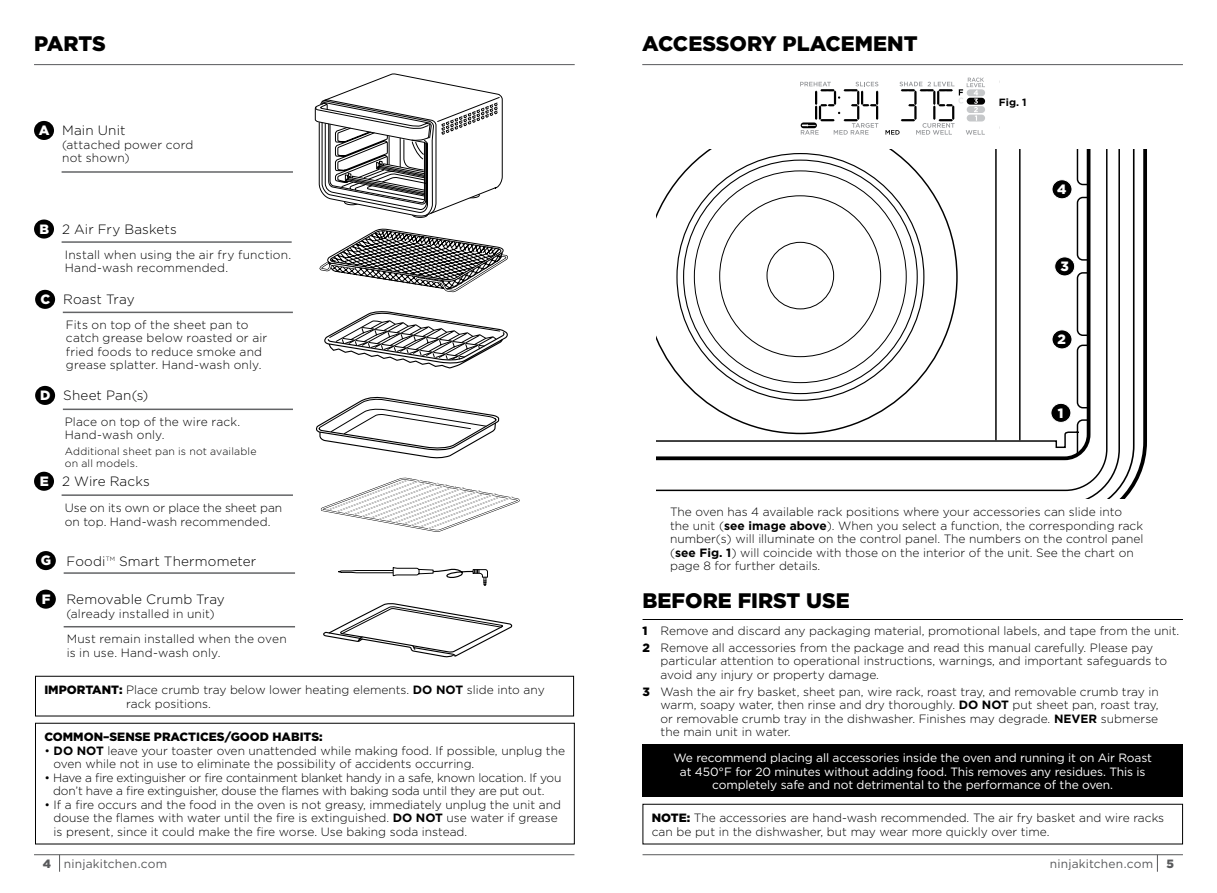
<style>
.page{position:relative;width:1217px;height:893px;background:#fff}
.page>*{position:absolute;margin:0;border:0;box-sizing:border-box;transform-origin:0 0}
.t1{font:900 21px "Gotham";color:#000}
.t2{font:300 13.5px "Gotham";letter-spacing:.01em;color:#000}
.t3{font:900 13.5px "Gotham";color:#fff}
.t4{font:300 12px/13.5px "Gotham";color:#000}
.t5{font:12px/13.5px "Gotham";letter-spacing:-.01em;color:#fff;text-align:center}
.t6{font:300 12px/13.5px "Gotham";letter-spacing:-.02em;color:#000}
.t7{font:300 12px/13.5px "Gotham";letter-spacing:.02em;color:#000}
.t8{font:12px "Gotham";letter-spacing:.015em;color:#58595b}
.t9{font:900 12px "Gotham";color:#000}
.t10{font:300 10.5px/12px "Gotham";letter-spacing:.02em;color:#000}
.t11{font:700 10.5px "Gotham";color:#000}
.s1{font-weight:900;color:#fff}
.s2{font-weight:900}
.s3{font-weight:700}
</style>
<div class="page">
<svg style="left:1134px;top:149px;width:12px;height:338px"></svg>
<svg style="left:1120px;top:149px;width:14px;height:349px"></svg>
<svg style="left:1087px;top:149px;width:33px;height:349px"></svg>
<svg style="left:656px;top:149px;width:451px;height:343px"></svg>
<svg style="left:656px;top:149px;width:436px;height:313px"></svg>
<svg style="left:656px;top:149px;width:433px;height:308px"></svg>
<div style="left:766px;top:242px;width:67px;height:67px;border:1px solid #000;border-radius:50%"></div>
<hr style="left:656px;top:149px;width:1px;height:291px;background:#000">
<hr style="left:1018px;top:149px;width:2px;height:291px;background:#000">
<hr style="left:994px;top:149px;width:2px;height:291px;background:#000">
<hr style="left:34px;top:64px;width:540px;height:1px;background:#58595b">
<hr style="left:34px;top:854px;width:540px;height:1px;background:#58595b">
<svg style="left:59px;top:855px;width:1px;height:17px"></svg>
<hr style="left:642px;top:64px;width:540px;height:1px;background:#58595b">
<hr style="left:642px;top:854px;width:540px;height:1px;background:#58595b">
<svg style="left:1156px;top:855px;width:1px;height:16px"></svg>
<hr style="left:642px;top:619px;width:540px;height:1px;background:#000">
<div style="left:1054px;top:257px;width:20px;height:19px;background:#000;border-radius:50%"></div>
<div style="left:1054px;top:257px;width:20px;height:19px;border:1px solid #fff;border-radius:50%"></div>
<div style="left:1050px;top:403px;width:20px;height:19px;background:#000;border-radius:50%"></div>
<div style="left:1050px;top:403px;width:20px;height:20px;border:1px solid #fff;border-radius:50%"></div>
<div style="left:1051px;top:180px;width:20px;height:19px;background:#000;border-radius:50%"></div>
<div style="left:1051px;top:179px;width:21px;height:20px;border:1px solid #fff;border-radius:50%"></div>
<div style="left:1051px;top:330px;width:20px;height:19px;background:#000;border-radius:50%"></div>
<div style="left:1051px;top:329px;width:21px;height:20px;border:1px solid #fff;border-radius:50%"></div>
<svg style="left:800px;top:77px;width:186px;height:58px"></svg>
<svg style="left:315px;top:74px;width:187px;height:144px"></svg>
<div style="left:34px;top:121px;width:20px;height:19px;background:#000;border-radius:50%"></div>
<hr style="left:62px;top:171px;width:231px;height:2px;background:#636466">
<svg style="left:320px;top:477px;width:199px;height:54px"></svg>
<div style="left:34px;top:472px;width:20px;height:19px;background:#000;border-radius:50%"></div>
<hr style="left:62px;top:494px;width:231px;height:2px;background:#636466">
<svg style="left:316px;top:397px;width:183px;height:61px"></svg>
<div style="left:35px;top:386px;width:20px;height:19px;background:#000;border-radius:50%"></div>
<hr style="left:63px;top:409px;width:230px;height:1px;background:#636466">
<svg style="left:320px;top:229px;width:187px;height:63px"></svg>
<div style="left:34px;top:219px;width:20px;height:20px;background:#000;border-radius:50%"></div>
<hr style="left:62px;top:241px;width:229px;height:2px;background:#636466">
<svg style="left:324px;top:311px;width:183px;height:57px"></svg>
<div style="left:35px;top:290px;width:20px;height:19px;background:#000;border-radius:50%"></div>
<hr style="left:63px;top:312px;width:230px;height:1px;background:#636466">
<div style="left:36px;top:590px;width:20px;height:19px;background:#000;border-radius:50%"></div>
<hr style="left:64px;top:626px;width:231px;height:1px;background:#636466">
<svg style="left:338px;top:567px;width:149px;height:19px"></svg>
<div style="left:36px;top:551px;width:20px;height:19px;background:#000;border-radius:50%"></div>
<hr style="left:64px;top:572px;width:231px;height:2px;background:#636466">
<div style="left:642px;top:744px;width:540px;height:53px;background:#000"></div>
<svg style="left:323px;top:603px;width:189px;height:54px"></svg>
<h1 class="t1" style="left:34px;top:29px;width:73px">PARTS</h1>
<p class="t2" style="left:39px;top:122px;width:88px"><span class="s1">A</span> Main Unit</p>
<p class="t4" style="left:62px;top:138px;width:133px">(attached power cord not shown)</p>
<p class="t2" style="left:39px;top:221px;width:139px"><span class="s1">B</span> 2 Air Fry Baskets</p>
<p class="t7" style="left:65px;top:247px;width:228px">Install when using the air fry function.<br>Hand-wash recommended.</p>
<p class="t2" style="left:40px;top:291px;width:96px"><span class="s1">C</span> Roast Tray</p>
<p class="t4" style="left:66px;top:318px;width:203px">Fits on top of the sheet pan to catch grease below roasted or air fried foods to reduce smoke and grease splatter. Hand-wash only.</p>
<p class="t2" style="left:40px;top:387px;width:110px"><span class="s1">D</span> Sheet Pan(s)</p>
<p class="t4" style="left:65px;top:415px;width:177px">Place on top of the wire rack.<br>Hand-wash only.</p>
<p class="t10" style="left:65px;top:445px;width:193px">Additional sheet pan is not available on all models.</p>
<p class="t2" style="left:40px;top:473px;width:112px"><span class="s1">E</span> 2 Wire Racks</p>
<p class="t4" style="left:65px;top:501px;width:219px">Use on its own or place the sheet pan on top. Hand-wash recommended.</p>
<p class="t2" style="left:41px;top:552px;width:217px"><span class="s1">G</span> Foodi<sup>TM</sup> Smart Thermometer</p>
<p class="t2" style="left:42px;top:591px;width:185px"><span class="s1">F</span> Removable Crumb Tray</p>
<p class="t4" style="left:66px;top:600px;width:222px;line-height:25.3px">(already installed in unit)<br>Must remain installed when the oven</p>
<p class="t4" style="left:67px;top:645px;width:155px">is in use. Hand-wash only.</p>
<p class="t4" style="left:126px;top:683px;width:420px;text-indent:-82px"><span class="s2">IMPORTANT:</span> Place crumb tray below lower heating elements. <span class="s3">DO NOT</span> slide into any rack positions.</p>
<p class="t9" style="left:44px;top:729px;width:280px">COMMON–SENSE PRACTICES/GOOD HABITS:</p>
<p class="t4" style="left:54px;top:743px;width:513px;text-indent:-9px">• <span class="s3">DO NOT</span> leave your toaster oven unattended while making food. If possible, unplug the oven while not in use to eliminate the possibility of accidents occurring.</p>
<p class="t6" style="left:53px;top:770px;width:509px;text-indent:-9px">• Have a fire extinguisher or fire containment blanket handy in a safe, known location. If you don’t have a fire extinguisher, douse the flames with baking soda until they are put out.</p>
<p class="t4" style="left:54px;top:797px;width:509px;text-indent:-9px">• If a fire occurs and the food in the oven is not greasy, immediately unplug the unit and douse the flames with water until the fire is extinguished. <span class="s3">DO NOT</span> use water if grease is present, since it could make the fire worse. Use baking soda instead.</p>
<h1 class="t1" style="left:642px;top:29px;width:277px">ACCESSORY PLACEMENT</h1>
<p class="t11" style="left:998px;top:95px;width:29px">Fig. 1</p>
<p class="t3" style="left:1056px;top:180px;width:11px">4</p>
<p class="t3" style="left:1060px;top:257px;width:10px">3</p>
<p class="t3" style="left:1057px;top:330px;width:10px">2</p>
<p class="t3" style="left:1057px;top:403px;width:7px">1</p>
<p class="t4" style="left:670px;top:505px;width:475px">The oven has 4 available rack positions where your accessories can slide into the unit (<span class="s3">see image above</span>). When you select a function, the corresponding rack number(s) will illuminate on the control panel. The numbers on the control panel (<span class="s3">see Fig. 1</span>) will coincide with those on the interior of the unit. See the chart on page 8 for further details.</p>
<h1 class="t1" style="left:642px;top:586px;width:209px">BEFORE FIRST USE</h1>
<p class="t4" style="left:642px;top:622px;width:538px;line-height:16.8px"><span class="s2">1</span> Remove and discard any packaging material, promotional labels, and tape from the unit.<br><span class="s2">2</span> Remove all accessories from the package and read this manual carefully. Please pay</p>
<p class="t4" style="left:660px;top:654px;width:508px">particular attention to operational instructions, warnings, and important safeguards to avoid any injury or property damage.</p>
<p class="t4" style="left:660px;top:684px;width:499px;text-align:justify;text-indent:-18px"><span class="s2">3</span> Wash the air fry basket, sheet pan, wire rack, roast tray, and removable crumb tray in warm, soapy water, then rinse and dry thoroughly. <span class="s3">DO NOT</span> put sheet pan, roast tray, or removable crumb tray in the dishwasher. Finishes may degrade. <span class="s3">NEVER</span> submerse the main unit in water.</p>
<p class="t5" style="left:673px;top:751px;width:480px">We recommend placing all accessories inside the oven and running it on Air Roast at 450°F for 20 minutes without adding food. This removes any residues. This is completely safe and not detrimental to the performance of the oven.</p>
<p class="t4" style="left:651px;top:811px;width:514px"><span class="s2">NOTE:</span> The accessories are hand-wash recommended. The air fry basket and wire racks can be put in the dishwasher, but may wear more quickly over time.</p>
<p class="t8" style="left:43px;top:856px;width:126px"><span class="s2">4</span> ninjakitchen.com</p>
<p class="t8" style="left:1049px;top:856px;width:125px">ninjakitchen.com <span class="s2">5</span></p>
</div>
